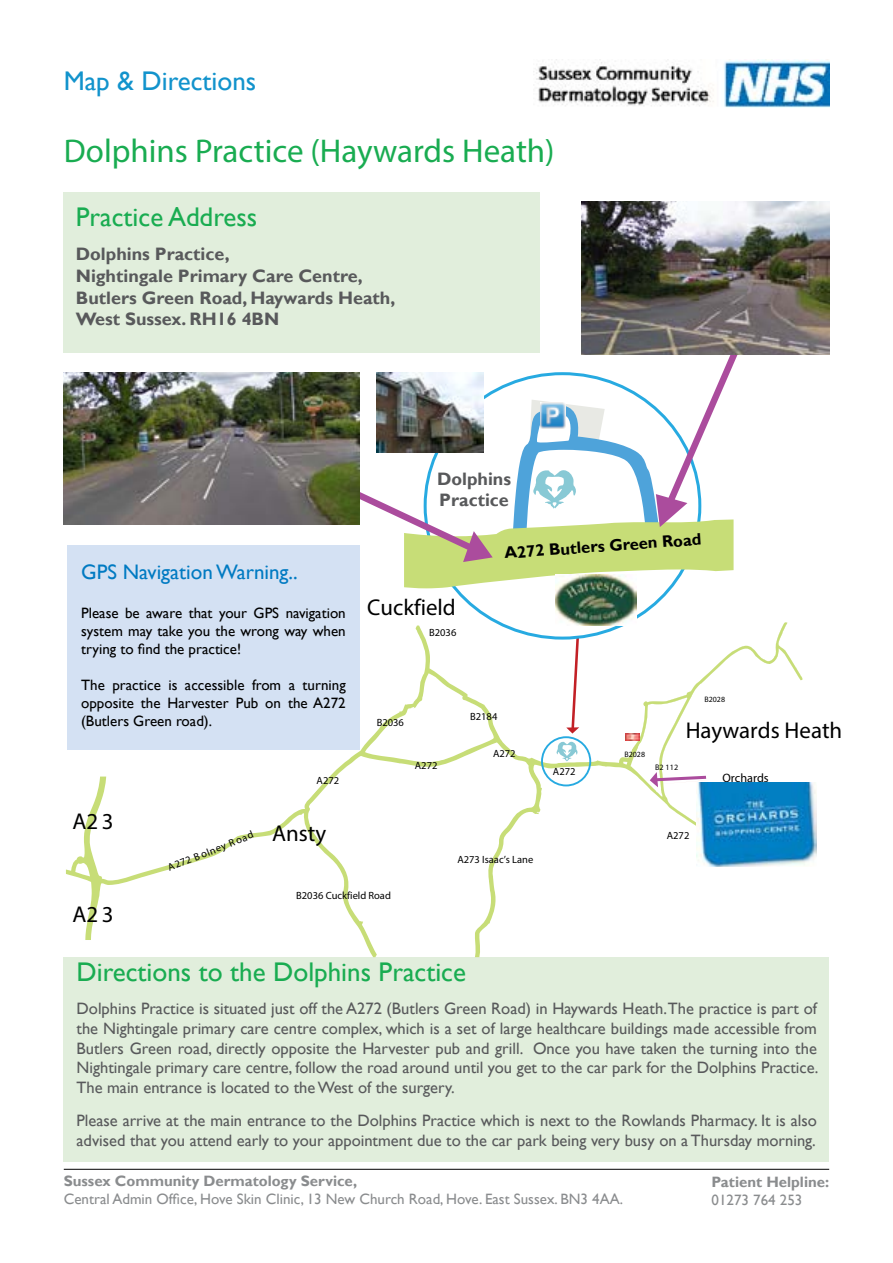
<style>
.page{position:relative;width:893px;height:1263px;background:#fff}
.page>*{position:absolute;margin:0;border:0;box-sizing:border-box;transform-origin:0 0}
.t1{font:33px "Myriad Pro";color:#19ac51}
.t2{font:27px "Gill Sans";color:#19ac51}
.t3{font:27px "Gill Sans";color:#1293cc}
.t4{font:22.95px "Myriad Pro";color:#000101}
.t5{font:21px "Gill Sans";color:#007ac2}
.t6{font:700 18px/21.6px "Gill Sans";color:#58595b}
.t7{font:16.5px/19.8px "Gill Sans";color:#58595b;text-align:justify}
.t8{font:700 16.5px "Gill Sans";color:#000}
.t9{font:15px/18px "Gill Sans";color:#000;text-align:justify}
.t10{font:15px "Gill Sans";color:#8a8c8e}
.t11{font:700 15px "Gill Sans";color:#8a8c8e}
.t12{font:12.15px "Myriad Pro";color:#000101}
.t13{font:10.5px "Myriad Pro";color:#000101}
.t14{font:8.1px "Myriad Pro";color:#000101}
.t15{font:7.95px "Myriad Pro";color:#000101}
</style>
<div class="page">
<img style="left:536px;top:60px;width:293px;height:48px">
<hr style="left:64px;top:1169px;width:765px;height:1px;background:#000">
<svg style="left:404px;top:352px;width:330px;height:270px"></svg>
<svg style="left:513px;top:352px;width:225px;height:185px"></svg>
<div style="left:64px;top:192px;width:476px;height:160px;background:#e1eedc"></div>
<div style="left:64px;top:957px;width:765px;height:204px;background:#e1eedc"></div>
<img style="left:581px;top:201px;width:248px;height:153px">
<svg style="left:494px;top:622px;width:309px;height:245px"></svg>
<svg style="left:66px;top:625px;width:573px;height:332px"></svg>
<svg style="left:650px;top:772px;width:61px;height:15px"></svg>
<svg style="left:541px;top:637px;width:50px;height:149px"></svg>
<img style="left:540px;top:403px;width:25px;height:26px">
<img style="left:555px;top:575px;width:81px;height:50px">
<svg style="left:360px;top:486px;width:133px;height:76px"></svg>
<div style="left:67px;top:545px;width:293px;height:204px;background:#d4e1f3"></div>
<img style="left:697px;top:782px;width:120px;height:84px">
<img style="left:63px;top:373px;width:297px;height:152px">
<img style="left:625px;top:733px;width:15px;height:8px">
<img style="left:376px;top:373px;width:108px;height:80px">
<h2 class="t3" style="left:64px;top:65px;width:194px">Map &amp; Directions</h2>
<h1 class="t1" style="left:64px;top:131px;width:492px">Dolphins Practice (Haywards Heath)</h1>
<h2 class="t2" style="left:76px;top:201px;width:183px">Practice Address</h2>
<p class="t6" style="left:76px;top:244px;width:321px">Dolphins Practice,<br>Nightingale Primary Care Centre,<br>Butlers Green Road, Haywards Heath,<br>West Sussex. RH16 4BN</p>
<p class="t6" style="left:437px;top:468px;width:76px">Dolphins<br>Practice</p>
<p class="t8" style="left:504px;top:543px;width:199px;rotate:-4deg">A272 Butlers Green Road</p>
<p class="t5" style="left:81px;top:560px;width:218px">GPS Navigation Warning..</p>
<p class="t9" style="left:81px;top:604px;width:266px">Please be aware that your GPS navigation system may take you the wrong way when trying to find the practice!</p>
<p class="t9" style="left:81px;top:676px;width:266px">The practice is accessible from a turning opposite the Harvester Pub on the A272 (Butlers Green road).</p>
<h3 class="t4" style="left:72px;top:807px;width:42px">A23</h3>
<p class="t13" style="left:166px;top:862px;width:93px;rotate:-22deg">A272 B olney R oad</p>
<p class="t13" style="left:317px;top:774px;width:24px">A272</p>
<h3 class="t4" style="left:272px;top:819px;width:56px">Ansty</h3>
<h3 class="t4" style="left:367px;top:594px;width:90px">Cuckfield</h3>
<p class="t13" style="left:429px;top:626px;width:29px">B2036</p>
<p class="t13" style="left:377px;top:716px;width:29px">B2036</p>
<p class="t13" style="left:415px;top:759px;width:24px">A272</p>
<p class="t13" style="left:470px;top:710px;width:29px">B2184</p>
<p class="t13" style="left:493px;top:747px;width:24px">A272</p>
<p class="t13" style="left:457px;top:853px;width:77px">A273 Isaac’s Lane</p>
<h3 class="t4" style="left:72px;top:900px;width:42px">A23</h3>
<p class="t13" style="left:296px;top:888px;width:96px">B2036 Cuckfield Road</p>
<p class="t13" style="left:553px;top:765px;width:24px">A272</p>
<p class="t15" style="left:625px;top:750px;width:22px">B2028</p>
<p class="t14" style="left:655px;top:762px;width:25px">B2 112</p>
<p class="t15" style="left:704px;top:694px;width:22px">B2028</p>
<h3 class="t4" style="left:686px;top:716px;width:158px">Haywards Heath</h3>
<p class="t12" style="left:722px;top:770px;width:48px">Orchards</p>
<p class="t13" style="left:667px;top:829px;width:24px">A272</p>
<h2 class="t2" style="left:77px;top:957px;width:391px">Directions to the Dolphins Practice</h2>
<p class="t7" style="left:77px;top:999px;width:743px">Dolphins Practice is situated just off the A272 (Butlers Green Road) in Haywards Heath.The practice is part of the Nightingale primary care centre complex, which is a set of large healthcare buildings made accessible from Butlers Green road, directly opposite the Harvester pub and grill. Once you have taken the turning into the Nightingale primary care centre, follow the road around until you get to the car park for the Dolphins Practice.<br>The main entrance is located to the West of the surgery.</p>
<p class="t7" style="left:77px;top:1111px;width:742px">Please arrive at the main entrance to the Dolphins Practice which is next to the Rowlands Pharmacy. It is also advised that you attend early to your appointment due to the car park being very busy on a Thursday morning.</p>
<p class="t11" style="left:64px;top:1172px;width:295px">Sussex Community Dermatology Service,</p>
<p class="t10" style="left:64px;top:1190px;width:561px">Central Admin Office, Hove Skin Clinic, 13 New Church Road, Hove. East Sussex. BN3 4AA.</p>
<p class="t11" style="left:711px;top:1173px;width:119px">Patient Helpline:</p>
<p class="t10" style="left:711px;top:1191px;width:92px">01273 764 253</p>
</div>
